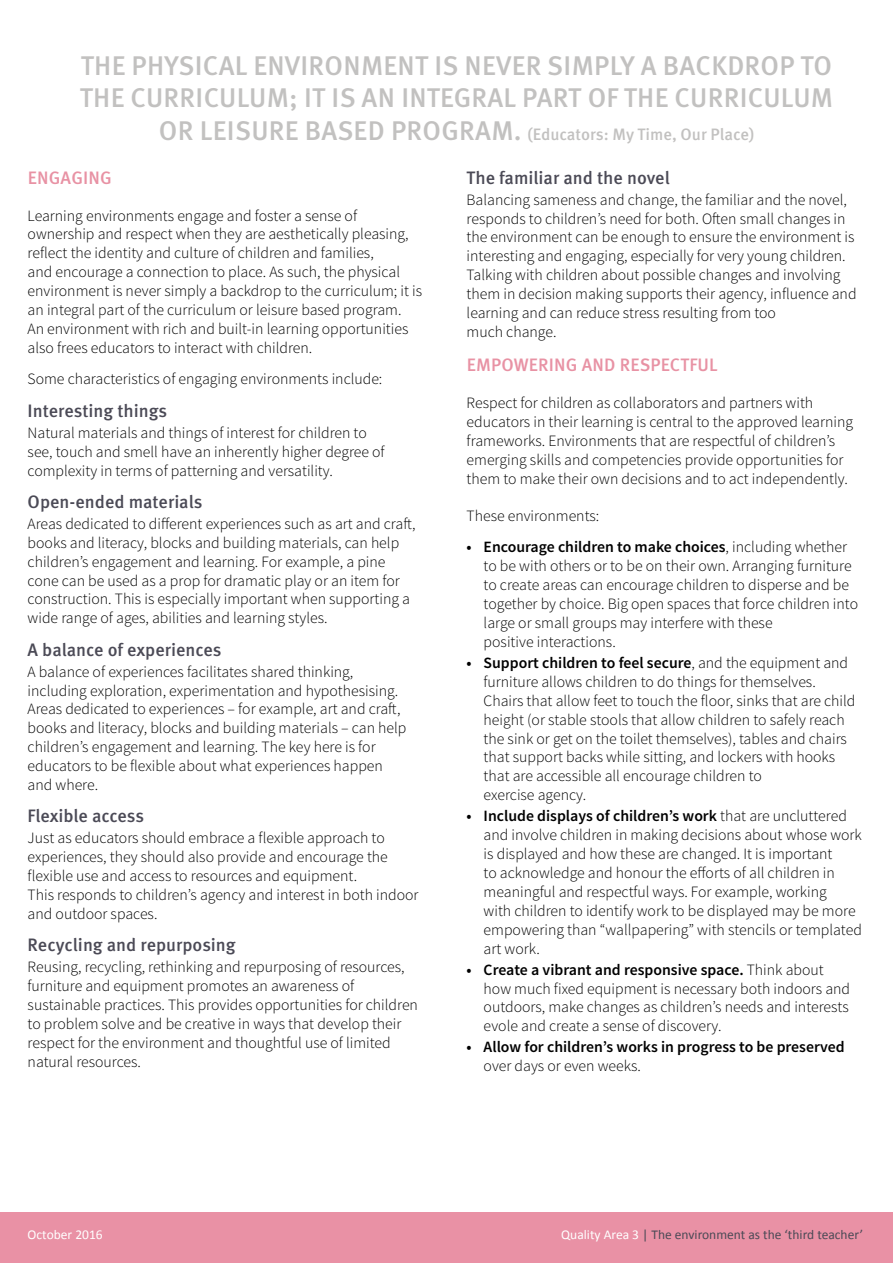
<style>
.page{position:relative;width:893px;height:1263px;background:#fff}
.page>*{position:absolute;margin:0;border:0;box-sizing:border-box;transform-origin:0 0}
.t1{font:500 27px/32.4px "Meta Pro";letter-spacing:.01em;color:#c2c1c0}
.t2{font:500 18px "Meta Pro";color:#4b4a56}
.t3{font:500 18px "Meta Pro";letter-spacing:.01em;color:#e892a4}
.t4{font:500 16.5px "Meta Pro";color:#c2c1c0}
.t5{font:300 15.75px/18.9px "Source Sans Pro";color:#000}
.t6{font:600 15.75px "Source Sans Pro";color:#000}
.t7{font:13.5px "Calibri";color:#4b4a56}
.t8{font:13.5px "Calibri";color:#fff}
.s1{font-size:27px}
.s2{font-weight:600}
.s3{color:#fff}
</style>
<div class="page">
<div style="left:0;top:1212px;width:893px;height:51px;background:#e991a5"></div>
<h1 class="t1" style="left:80px;top:50px;width:755px">THE PHYSICAL ENVIRONMENT IS NEVER SIMPLY A BACKDROP TO<br>THE CURRICULUM; IT IS AN INTEGRAL PART OF THE CURRICULUM</h1>
<p class="t4" style="left:159px;top:124px;width:597px"><span class="s1">OR LEISURE BASED PROGRAM.</span> (Educators: My Time, Our Place)</p>
<p class="t3" style="left:28px;top:166px;width:86px">ENGAGING</p>
<p class="t5" style="left:28px;top:206px;width:396px">Learning environments engage and foster a sense of ownership and respect when they are aesthetically pleasing, reflect the identity and culture of children and families,<br>and encourage a connection to place. As such, the physical environment is never simply a backdrop to the curriculum; it is an integral part of the curriculum or leisure based program.<br>An environment with rich and built-in learning opportunities also frees educators to interact with children.</p>
<p class="t5" style="left:28px;top:370px;width:356px">Some characteristics of engaging environments include:</p>
<p class="t2" style="left:28px;top:399px;width:141px">Interesting things</p>
<p class="t5" style="left:28px;top:423px;width:359px">Natural materials and things of interest for children to see, touch and smell have an inherently higher degree of complexity in terms of patterning and versatility.</p>
<p class="t2" style="left:28px;top:490px;width:176px">Open-ended materials</p>
<p class="t5" style="left:28px;top:514px;width:390px">Areas dedicated to different experiences such as art and craft, books and literacy, blocks and building materials, can help children’s engagement and learning. For example, a pine cone can be used as a prop for dramatic play or an item for construction. This is especially important when supporting a wide range of ages, abilities and learning styles.</p>
<p class="t2" style="left:28px;top:638px;width:196px">A balance of experiences</p>
<p class="t5" style="left:28px;top:662px;width:380px">A balance of experiences facilitates shared thinking, including exploration, experimentation and hypothesising.<br>Areas dedicated to experiences – for example, art and craft, books and literacy, blocks and building materials – can help children’s engagement and learning. The key here is for educators to be flexible about what experiences happen and where.</p>
<p class="t2" style="left:28px;top:805px;width:118px">Flexible access</p>
<p class="t5" style="left:28px;top:829px;width:392px">Just as educators should embrace a flexible approach to experiences, they should also provide and encourage the flexible use and access to resources and equipment.<br>This responds to children’s agency and interest in both indoor and outdoor spaces.</p>
<p class="t2" style="left:28px;top:933px;width:210px">Recycling and repurposing</p>
<p class="t5" style="left:28px;top:958px;width:392px">Reusing, recycling, rethinking and repurposing of resources, furniture and equipment promotes an awareness of sustainable practices. This provides opportunities for children to problem solve and be creative in ways that develop their respect for the environment and thoughtful use of limited natural resources.</p>
<p class="t2" style="left:467px;top:166px;width:205px">The familiar and the novel</p>
<p class="t5" style="left:467px;top:190px;width:391px">Balancing sameness and change, the familiar and the novel, responds to children’s need for both. Often small changes in the environment can be enough to ensure the environment is interesting and engaging, especially for very young children.<br>Talking with children about possible changes and involving them in decision making supports their agency, influence and learning and can reduce stress resulting from too<br>much change.</p>
<p class="t3" style="left:467px;top:354px;width:252px">EMPOWERING AND RESPECTFUL</p>
<p class="t5" style="left:467px;top:394px;width:388px">Respect for children as collaborators and partners with educators in their learning is central to the approved learning frameworks. Environments that are respectful of children’s emerging skills and competencies provide opportunities for them to make their own decisions and to act independently.</p>
<p class="t5" style="left:467px;top:506px;width:134px">These environments:</p>
<p class="t5" style="left:484px;top:538px;width:376px;text-indent:-17px"><span class="s2">• Encourage children to make choices</span>, including whether to be with others or to be on their own. Arranging furniture to create areas can encourage children to disperse and be together by choice. Big open spaces that force children into large or small groups may interfere with these<br>positive interactions.</p>
<p class="t5" style="left:484px;top:653px;width:373px;text-indent:-17px"><span class="s2">• Support children to feel secure</span>, and the equipment and furniture allows children to do things for themselves.<br>Chairs that allow feet to touch the floor, sinks that are child height (or stable stools that allow children to safely reach the sink or get on the toilet themselves), tables and chairs that support backs while sitting, and lockers with hooks that are accessible all encourage children to<br>exercise agency.</p>
<p class="t5" style="left:484px;top:807px;width:380px;text-indent:-17px"><span class="s2">• Include displays of children’s work</span> that are uncluttered and involve children in making decisions about whose work is displayed and how these are changed. It is important<br>to acknowledge and honour the efforts of all children in meaningful and respectful ways. For example, working<br>with children to identify work to be displayed may be more empowering than “wallpapering” with stencils or templated art work.</p>
<p class="t5" style="left:484px;top:960px;width:368px;text-indent:-17px"><span class="s2">• Create a vibrant and responsive space.</span> Think about how much fixed equipment is necessary both indoors and outdoors, make changes as children’s needs and interests evole and create a sense of discovery.</p>
<p class="t6" style="left:467px;top:1037px;width:380px">• Allow for children’s works in progress to be preserved</p>
<p class="t5" style="left:484px;top:1057px;width:159px">over days or even weeks.</p>
<p class="t8" style="left:28px;top:1226px;width:77px">October 2016</p>
<p class="t7" style="left:561px;top:1226px;width:303px"><span class="s3">Quality Area 3</span> | The environment as the ‘third teacher’</p>
</div>
